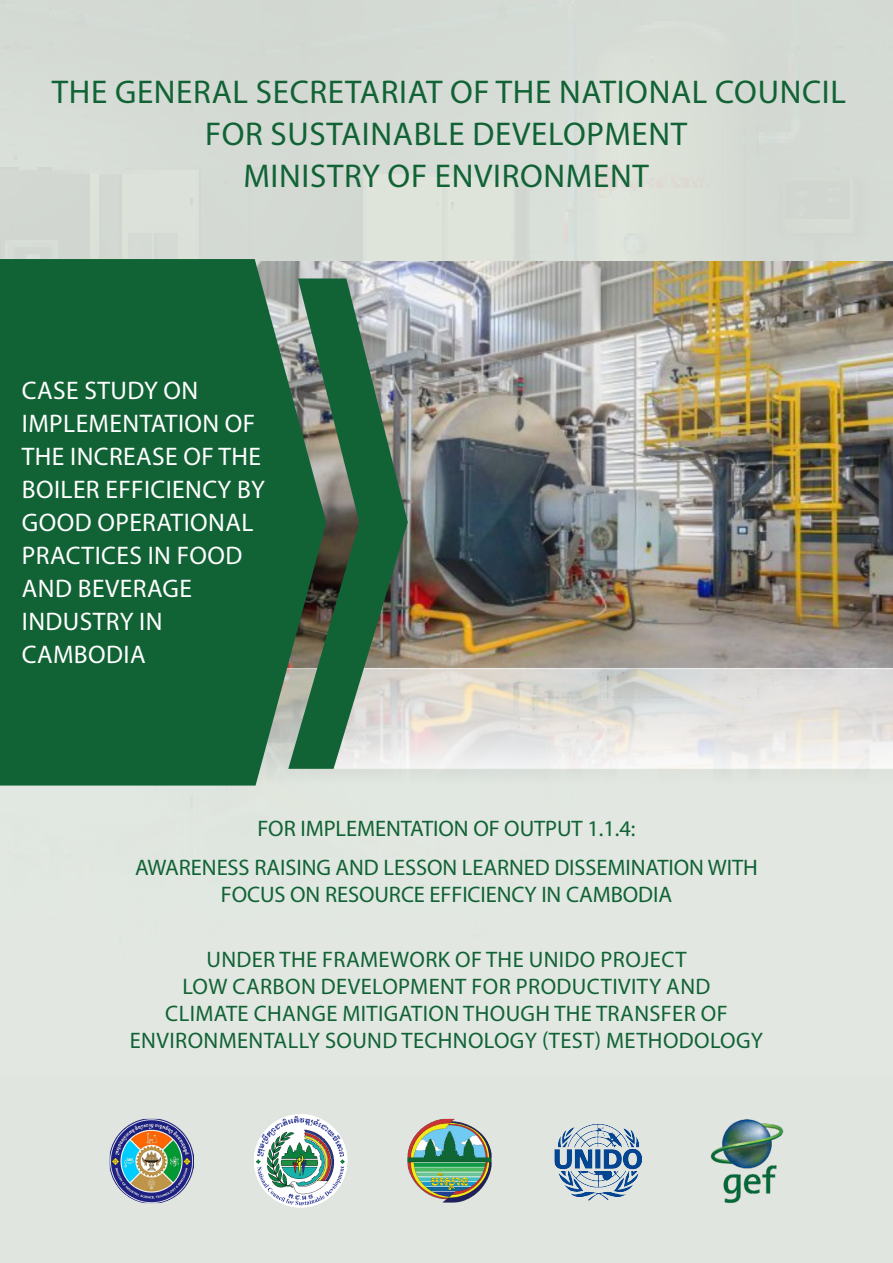
<style>
.page{position:relative;width:893px;height:1263px;background:#fff}
.page>*{position:absolute;margin:0;border:0;box-sizing:border-box;transform-origin:0 0}
.t1{font:33px/42px "Myriad Pro";letter-spacing:.02em;color:#116336;text-align:center}
.t2{font:25.5px/33px "Myriad Pro";letter-spacing:.015em;color:#fff}
.t3{font:22.5px/27px "Myriad Pro";letter-spacing:.015em;color:#116336;text-align:center}
.t4{font:22.5px/27px "Myriad Pro";letter-spacing:-.005em;color:#116336;text-align:center}
</style>
<div class="page">
<div style="left:0;top:1px;width:892px;height:1262px;background:#e0e6df"></div>
<img style="left:710px;top:1119px;width:74px;height:84px">
<img style="left:110px;top:1119px;width:84px;height:84px">
<img style="left:254px;top:1114px;width:93px;height:93px;border-radius:47px">
<img style="left:407px;top:1119px;width:85px;height:83px">
<img style="left:554px;top:1124px;width:88px;height:77px">
<img style="left:251px;top:261px;width:642px;height:734px">
<svg style="left:326px;top:278px;width:82px;height:491px;background:#5d826b"></svg>
<svg style="left:0;top:259px;width:326px;height:526px;background:#1c673d"></svg>
<p class="t1" style="left:52px;top:71px;width:796px">THE GENERAL SECRETARIAT OF THE NATIONAL COUNCIL</p>
<p class="t1" style="left:205px;top:113px;width:484px">FOR SUSTAINABLE DEVELOPMENT<br>MINISTRY OF ENVIRONMENT</p>
<p class="t2" style="left:22px;top:373px;width:244px">CASE STUDY ON<br>IMPLEMENTATION OF<br>THE INCREASE OF THE<br>BOILER EFFICIENCY BY<br>GOOD OPERATIONAL<br>PRACTICES IN FOOD<br>AND BEVERAGE<br>INDUSTRY IN<br>CAMBODIA</p>
<p class="t4" style="left:257px;top:815px;width:380px">FOR IMPLEMENTATION OF OUTPUT 1.1.4:</p>
<p class="t4" style="left:135px;top:854px;width:624px">AWARENESS RAISING AND LESSON LEARNED DISSEMINATION WITH<br>FOCUS ON RESOURCE EFFICIENCY IN CAMBODIA</p>
<p class="t3" style="left:206px;top:945px;width:482px">UNDER THE FRAMEWORK OF THE UNIDO PROJECT</p>
<p class="t3" style="left:182px;top:972px;width:529px">LOW CARBON DEVELOPMENT FOR PRODUCTIVITY AND</p>
<p class="t3" style="left:130px;top:999px;width:635px">CLIMATE CHANGE MITIGATION THOUGH THE TRANSFER OF<br>ENVIRONMENTALLY SOUND TECHNOLOGY (TEST) METHODOLOGY</p>
</div>
